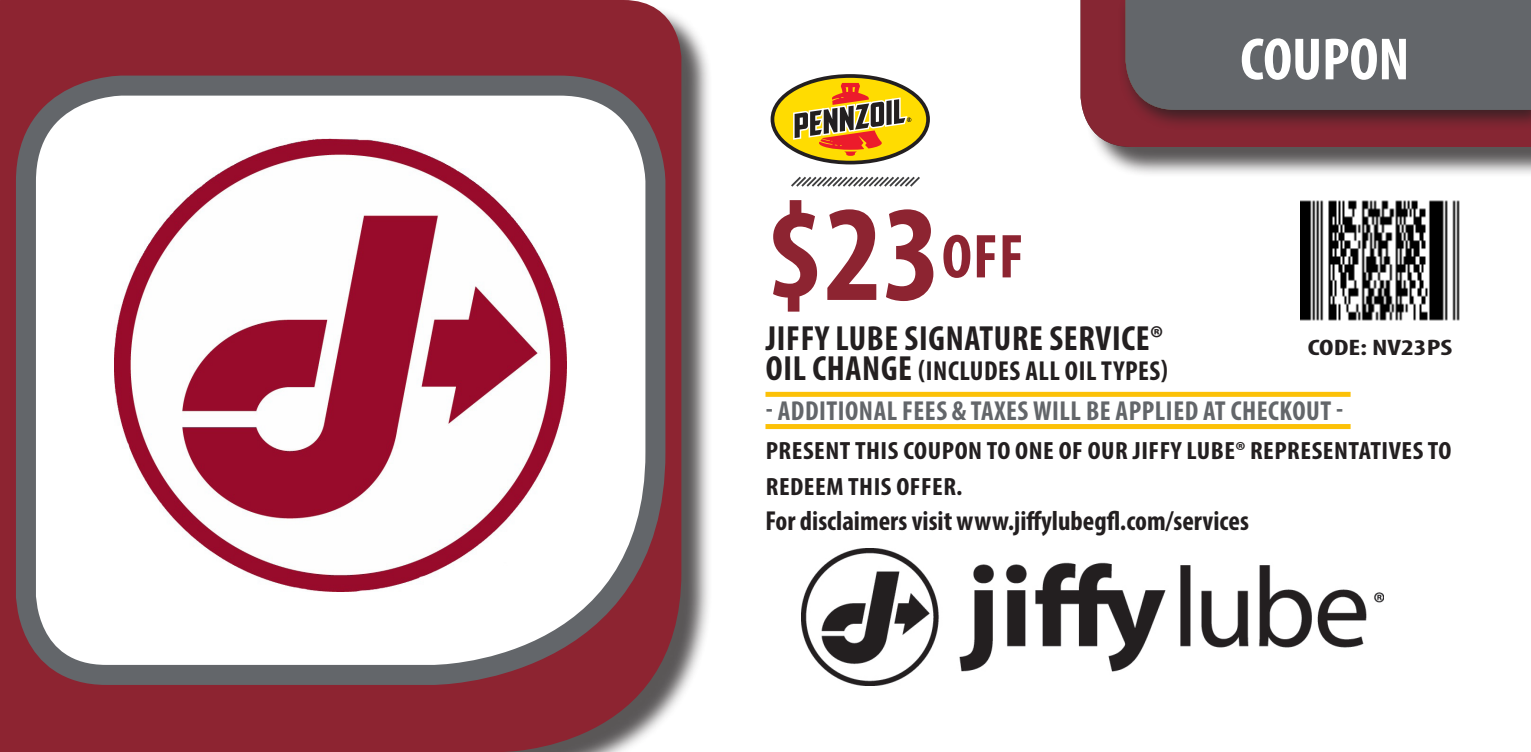
<style>
.page{position:relative;width:1531px;height:752px;background:#fff}
.page>*{position:absolute;margin:0;border:0;box-sizing:border-box;transform-origin:0 0}
.t1{font:700 condensed 137.5px "Myriad Pro";color:#8d2431}
.t2{font:700 condensed 60px "Myriad Pro";color:#fff}
.t3{font:700 condensed 35px "Myriad Pro";letter-spacing:.02em;color:#231f20}
.t4{font:700 condensed 27.5px "Myriad Pro";color:#231f20}
.t5{font:700 condensed 27.5px "Myriad Pro";letter-spacing:.02em;color:#63666a}
.t6{font:700 condensed 27.5px "Myriad Pro";letter-spacing:.02em;color:#231f20}
.Title_2{font:700 condensed 25px/36px "Myriad Pro";letter-spacing:.02em;color:#231f20;scale:1.08 1}
.t7{font:700 condensed 22.5px "Myriad Pro";color:#231f20;scale:1.33 1}
.s1{font-size:35px}
</style>
<div class="page">
<div style="left:1084px;top:4px;width:447px;height:174px;background:#231f20;opacity:.75"></div>
<div style="left:1080px;top:0;width:451px;height:147px;background:#862633"></div>
<div style="left:4px;top:4px;width:708px;height:747px;background:#231f20;opacity:.75"></div>
<div style="left:0;top:0;width:681px;height:751px;background:#8d2431"></div>
<svg style="left:791px;top:176px;width:129px;height:11px"></svg>
<img style="left:1300px;top:200px;width:159px;height:121px">
<div style="left:1117px;top:0;width:414px;height:131px;background:#231f20;opacity:.75"></div>
<div style="left:1125px;top:0;width:406px;height:110px;background:#63666a"></div>
<img style="left:802px;top:548px;width:582px;height:137px">
<svg style="left:770px;top:74px;width:160px;height:90px"></svg>
<svg style="left:6px;top:66px;width:669px;height:628px"></svg>
<div style="left:765px;top:424px;width:585px;height:5px;background:#fcc107"></div>
<div style="left:765px;top:391px;width:585px;height:5px;background:#fcc107"></div>
<img style="left:115px;top:139px;width:452px;height:451px">
<p class="t2" style="left:1240px;top:22px;width:171px">COUPON</p>
<p class="t1" style="left:765px;top:168px;width:259px">$23<sup>OFF</sup></p>
<p class="t3" style="left:766px;top:316px;width:399px">JIFFY LUBE SIGNATURE SERVICE®</p>
<p class="t6" style="left:766px;top:353px;width:404px"><span class="s1">OIL CHANGE</span> (INCLUDES ALL OIL TYPES)</p>
<p class="t5" style="left:766px;top:393px;width:579px">- ADDITIONAL FEES &amp; TAXES WILL BE APPLIED AT CHECKOUT -</p>
<p class="Title_2" style="left:766px;top:432px;width:636px">PRESENT THIS COUPON TO ONE OF OUR JIFFY LUBE® REPRESENTATIVES TO<br>REDEEM THIS OFFER.</p>
<p class="t7" style="left:1308px;top:333px;width:110px">CODE: NV23PS</p>
<p class="t4" style="left:765px;top:503px;width:485px">For disclaimers visit www.jiffylubegfl.com/services</p>
</div>
